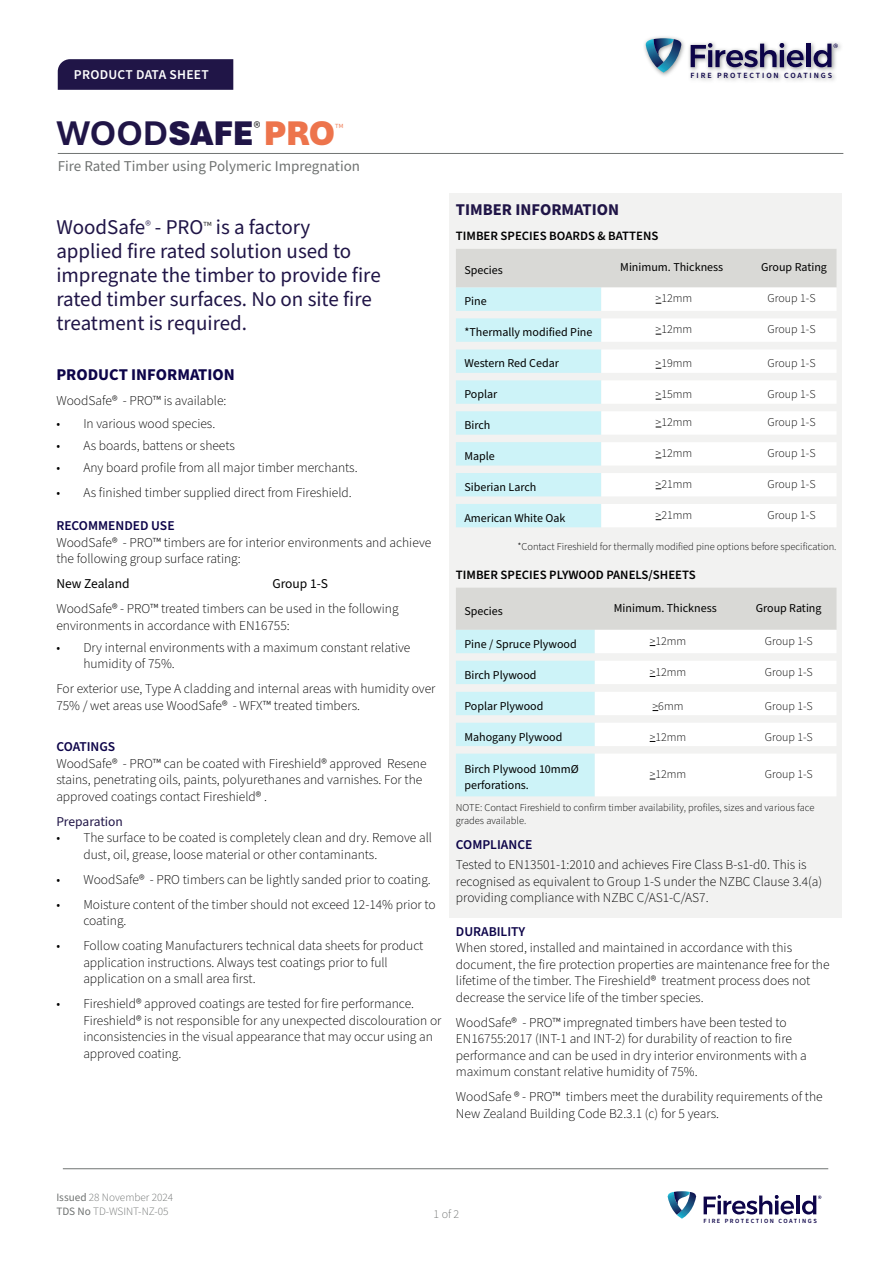
<style>
.page{position:relative;width:893px;height:1263px;background:#fff}
.page>*{position:absolute;margin:0;border:0;box-sizing:border-box;transform-origin:0 0}
.t1{font:700 36px "Aptos";color:#201547}
.t2{font:21px/24px "Source Sans Pro";color:#201547}
.t3{font:700 16.5px "Source Sans Pro";color:#0d0449}
.t4{font:700 16.5px "Source Sans Pro";color:#201547}
.t5{font:15px "Source Sans Pro";color:#707372}
.body_copy{font:300 13.5px/16.5px "Source Sans Pro";color:#000}
.body_copy-2{font:600 13.5px "Source Sans Pro";color:#0d0449}
.body_copy-3{font:13.5px "Source Sans Pro";color:#000}
.t6{font:600 13.5px "Source Sans Pro";letter-spacing:.02em;color:#fff}
.body_copy-4{font:13.5px "Source Sans Pro";color:#201547}
.t7{font:300 13.5px "Source Sans Pro";color:#ed744c}
.t8{font:600 12.75px "Source Sans Pro";color:#000}
.body_copy-5{font:12px/15.8px "Source Sans Pro";color:#000}
.t9{font:300 12px "Source Sans Pro";color:#000}
.t10{font:300 12px "Source Sans Pro";color:#707372}
.t11{font:300 11.25px "Source Sans Pro";color:#707372}
.body_copy-6{font:300 10.5px/12.6px "Source Sans Pro";color:#000}
.t12{font:600 7.95px "Source Sans Pro";letter-spacing:.24em;color:#0d0449}
.t13{font:600 6.3px "Source Sans Pro";letter-spacing:.24em;color:#0d0449}
.s1{font-weight:900}
.s2{font-weight:900;color:#ed744c}
.s3{font-weight:300;font-size:13.5px;color:#000}
.s4{font-weight:400}
</style>
<div class="page">
<div style="left:449px;top:194px;width:393px;height:724px;background:#f2f2f1"></div>
<hr style="left:63px;top:1168px;width:765px;height:1px;background:#707372">
<svg style="left:456px;top:249px;width:380px;height:278px"></svg>
<svg style="left:456px;top:588px;width:380px;height:208px"></svg>
<svg style="left:704px;top:1195px;width:90px;height:19px"></svg>
<hr style="left:796px;top:1195px;width:4px;height:19px;background:#0d0449">
<svg style="left:667px;top:1191px;width:30px;height:28px"></svg>
<svg style="left:802px;top:1195px;width:19px;height:19px"></svg>
<div style="left:58px;top:59px;width:175px;height:31px;background:#201547"></div>
<div style="left:643px;top:35px;width:201px;height:49px;background:#707372;opacity:.75"></div>
<svg style="left:691px;top:43px;width:113px;height:24px"></svg>
<hr style="left:807px;top:44px;width:4px;height:23px;background:#0d0449">
<svg style="left:644px;top:38px;width:39px;height:35px"></svg>
<svg style="left:814px;top:44px;width:24px;height:23px"></svg>
<hr style="left:58px;top:153px;width:785px;height:1px;background:#707372">
<p class="t6" style="left:74px;top:65px;width:136px">PRODUCT DATA SHEET</p>
<p class="t12" style="left:691px;top:70px;width:143px">FIRE PROTECTION COATINGS</p>
<p class="t1" style="left:56px;top:109px;width:280px">WOOD<span class="s1">SAFE</span><sup>®</sup> <span class="s2">PRO</span></p>
<p class="t7" style="left:335px;top:120px;width:10px">™</p>
<p class="t5" style="left:58px;top:156px;width:304px">Fire Rated Timber using Polymeric Impregnation</p>
<h1 class="t2" style="left:56px;top:216px;width:326px">WoodSafe<sup>®</sup> - PRO<span class="s3">™</span> is a factory applied fire rated solution used to impregnate the timber to provide fire rated timber surfaces. No on site fire treatment is required.</h1>
<h1 class="t3" style="left:56px;top:364px;width:180px">PRODUCT INFORMATION</h1>
<h1 class="body_copy" style="left:56px;top:393px;width:172px">WoodSafe® - PRO™ is available:</h1>
<p class="body_copy" style="left:56px;top:415px;width:161px">• In various wood species.</p>
<p class="body_copy" style="left:56px;top:437px;width:180px">• As boards, battens or sheets</p>
<p class="body_copy" style="left:56px;top:459px;width:303px">• Any board profile from all major timber merchants.</p>
<p class="body_copy" style="left:56px;top:484px;width:297px">• As finished timber supplied direct from Fireshield.</p>
<h1 class="body_copy-2" style="left:56px;top:516px;width:120px">RECOMMENDED USE</h1>
<h1 class="body_copy" style="left:56px;top:534px;width:376px">WoodSafe® - PRO™ timbers are for interior environments and achieve the following group surface rating:</h1>
<p class="body_copy-3" style="left:56px;top:574px;width:75px">New Zealand</p>
<p class="body_copy-3" style="left:272px;top:574px;width:57px">Group 1-S</p>
<h1 class="body_copy" style="left:56px;top:601px;width:344px">WoodSafe® - PRO™ treated timbers can be used in the following environments in accordance with EN16755:</h1>
<p class="body_copy" style="left:83px;top:639px;width:329px;text-indent:-27px">• Dry internal environments with a maximum constant relative humidity of 75%.</p>
<h1 class="body_copy" style="left:56px;top:681px;width:381px">For exterior use, Type A cladding and internal areas with humidity over<br>75% / wet areas use WoodSafe® - WFX™ treated timbers.</h1>
<p class="body_copy-2" style="left:56px;top:737px;width:60px">COATINGS</p>
<p class="body_copy" style="left:56px;top:755px;width:372px">WoodSafe® - PRO™ can be coated with Fireshield® approved Resene stains, penetrating oils, paints, polyurethanes and varnishes. For the approved coatings contact Fireshield® .</p>
<p class="body_copy-4" style="left:56px;top:812px;width:68px">Preparation</p>
<p class="body_copy" style="left:83px;top:830px;width:350px;text-indent:-27px">• The surface to be coated is completely clean and dry. Remove all dust, oil, grease, loose material or other contaminants.</p>
<p class="body_copy" style="left:56px;top:871px;width:376px">• WoodSafe® - PRO timbers can be lightly sanded prior to coating.</p>
<p class="body_copy" style="left:83px;top:896px;width:354px;text-indent:-27px">• Moisture content of the timber should not exceed 12-14% prior to coating.</p>
<p class="body_copy" style="left:83px;top:938px;width:342px;text-indent:-27px">• Follow coating Manufacturers technical data sheets for product application instructions. Always test coatings prior to full application on a small area first.</p>
<p class="body_copy" style="left:83px;top:996px;width:360px;text-indent:-27px">• Fireshield® approved coatings are tested for fire performance.<br>Fireshield® is not responsible for any unexpected discolouration or inconsistencies in the visual appearance that may occur using an approved coating.</p>
<h1 class="t4" style="left:456px;top:199px;width:165px">TIMBER INFORMATION</h1>
<h1 class="t8" style="left:456px;top:227px;width:204px">TIMBER SPECIES BOARDS &amp; BATTENS</h1>
<p class="body_copy-5" style="left:464px;top:263px;width:40px">Species</p>
<p class="body_copy-5" style="left:620px;top:260px;width:104px">Minimum. Thickness</p>
<p class="body_copy-5" style="left:761px;top:260px;width:67px">Group Rating</p>
<p class="body_copy-5" style="left:464px;top:294px;width:24px">Pine</p>
<p class="t9" style="left:656px;top:290px;width:38px">&gt;12mm</p>
<p class="t9" style="left:768px;top:290px;width:49px">Group 1-S</p>
<p class="body_copy-5" style="left:464px;top:325px;width:130px">*Thermally modified Pine</p>
<p class="t9" style="left:656px;top:321px;width:38px">&gt;12mm</p>
<p class="t9" style="left:768px;top:321px;width:49px">Group 1-S</p>
<p class="body_copy-5" style="left:464px;top:356px;width:96px">Western Red Cedar</p>
<p class="t9" style="left:656px;top:355px;width:38px">&gt;19mm</p>
<p class="t9" style="left:768px;top:355px;width:49px">Group 1-S</p>
<p class="body_copy-5" style="left:464px;top:387px;width:34px">Poplar</p>
<p class="t9" style="left:656px;top:386px;width:38px">&gt;15mm</p>
<p class="t9" style="left:768px;top:386px;width:49px">Group 1-S</p>
<p class="body_copy-5" style="left:464px;top:418px;width:28px">Birch</p>
<p class="t9" style="left:656px;top:414px;width:38px">&gt;12mm</p>
<p class="t9" style="left:768px;top:414px;width:49px">Group 1-S</p>
<p class="body_copy-5" style="left:464px;top:448px;width:32px">Maple</p>
<p class="t9" style="left:656px;top:445px;width:38px">&gt;12mm</p>
<p class="t9" style="left:768px;top:445px;width:49px">Group 1-S</p>
<p class="body_copy-5" style="left:464px;top:479px;width:74px">Siberian Larch</p>
<p class="t9" style="left:656px;top:476px;width:38px">&gt;21mm</p>
<p class="t9" style="left:768px;top:476px;width:49px">Group 1-S</p>
<p class="body_copy-5" style="left:464px;top:510px;width:103px">American White Oak</p>
<p class="t9" style="left:656px;top:507px;width:38px">&gt;21mm</p>
<p class="t9" style="left:768px;top:507px;width:49px">Group 1-S</p>
<h1 class="body_copy-6" style="left:517px;top:540px;width:321px">*Contact Fireshield for thermally modified pine options before specification.</h1>
<h1 class="t8" style="left:456px;top:566px;width:241px">TIMBER SPECIES PLYWOOD PANELS/SHEETS</h1>
<p class="body_copy-5" style="left:464px;top:603px;width:40px">Species</p>
<p class="body_copy-5" style="left:614px;top:600px;width:104px">Minimum. Thickness</p>
<p class="body_copy-5" style="left:756px;top:600px;width:67px">Group Rating</p>
<p class="body_copy-5" style="left:464px;top:636px;width:114px">Pine / Spruce Plywood</p>
<p class="t9" style="left:650px;top:633px;width:38px">&gt;12mm</p>
<p class="t9" style="left:765px;top:633px;width:49px">Group 1-S</p>
<p class="body_copy-5" style="left:464px;top:667px;width:74px">Birch Plywood</p>
<p class="t9" style="left:650px;top:663px;width:38px">&gt;12mm</p>
<p class="t9" style="left:765px;top:663px;width:49px">Group 1-S</p>
<p class="body_copy-5" style="left:464px;top:698px;width:81px">Poplar Plywood</p>
<p class="t9" style="left:652px;top:698px;width:32px">&gt;6mm</p>
<p class="t9" style="left:765px;top:698px;width:49px">Group 1-S</p>
<p class="body_copy-5" style="left:464px;top:729px;width:100px">Mahogany Plywood</p>
<p class="t9" style="left:650px;top:728px;width:38px">&gt;12mm</p>
<p class="t9" style="left:765px;top:728px;width:49px">Group 1-S</p>
<p class="body_copy-5" style="left:464px;top:762px;width:116px">Birch Plywood 10mmØ perforations.</p>
<p class="t9" style="left:650px;top:766px;width:38px">&gt;12mm</p>
<p class="t9" style="left:765px;top:766px;width:49px">Group 1-S</p>
<p class="body_copy-6" style="left:456px;top:802px;width:360px">NOTE: Contact Fireshield to confirm timber availability, profiles, sizes and various face grades available.</p>
<p class="body_copy-2" style="left:456px;top:835px;width:78px">COMPLIANCE</p>
<h1 class="body_copy" style="left:456px;top:857px;width:368px">Tested to EN13501-1:2010 and achieves Fire Class B-s1-d0. This is recognised as equivalent to Group 1-S under the NZBC Clause 3.4(a) providing compliance with NZBC C/AS1-C/AS7.</h1>
<p class="body_copy-2" style="left:456px;top:922px;width:71px">DURABILITY</p>
<p class="body_copy" style="left:456px;top:940px;width:375px">When stored, installed and maintained in accordance with this document, the fire protection properties are maintenance free for the lifetime of the timber. The Fireshield® treatment process does not decrease the service life of the timber species.</p>
<p class="body_copy" style="left:456px;top:1015px;width:352px">WoodSafe® - PRO™ impregnated timbers have been tested to EN16755:2017 (INT-1 and INT-2) for durability of reaction to fire performance and can be used in dry interior environments with a maximum constant relative humidity of 75%.</p>
<p class="body_copy" style="left:456px;top:1089px;width:368px">WoodSafe ® - PRO™ timbers meet the durability requirements of the<br>New Zealand Building Code B2.3.1 (c) for 5 years.</p>
<p class="t11" style="left:56px;top:1189px;width:118px"><span class="s4">Issued</span> 28 November 2024</p>
<p class="t11" style="left:56px;top:1204px;width:114px"><span class="s4">TDS No</span> TD-WSINT-NZ-05</p>
<p class="t10" style="left:434px;top:1206px;width:27px">1 of 2</p>
<p class="t13" style="left:704px;top:1216px;width:115px">FIRE PROTECTION COATINGS</p>
</div>
